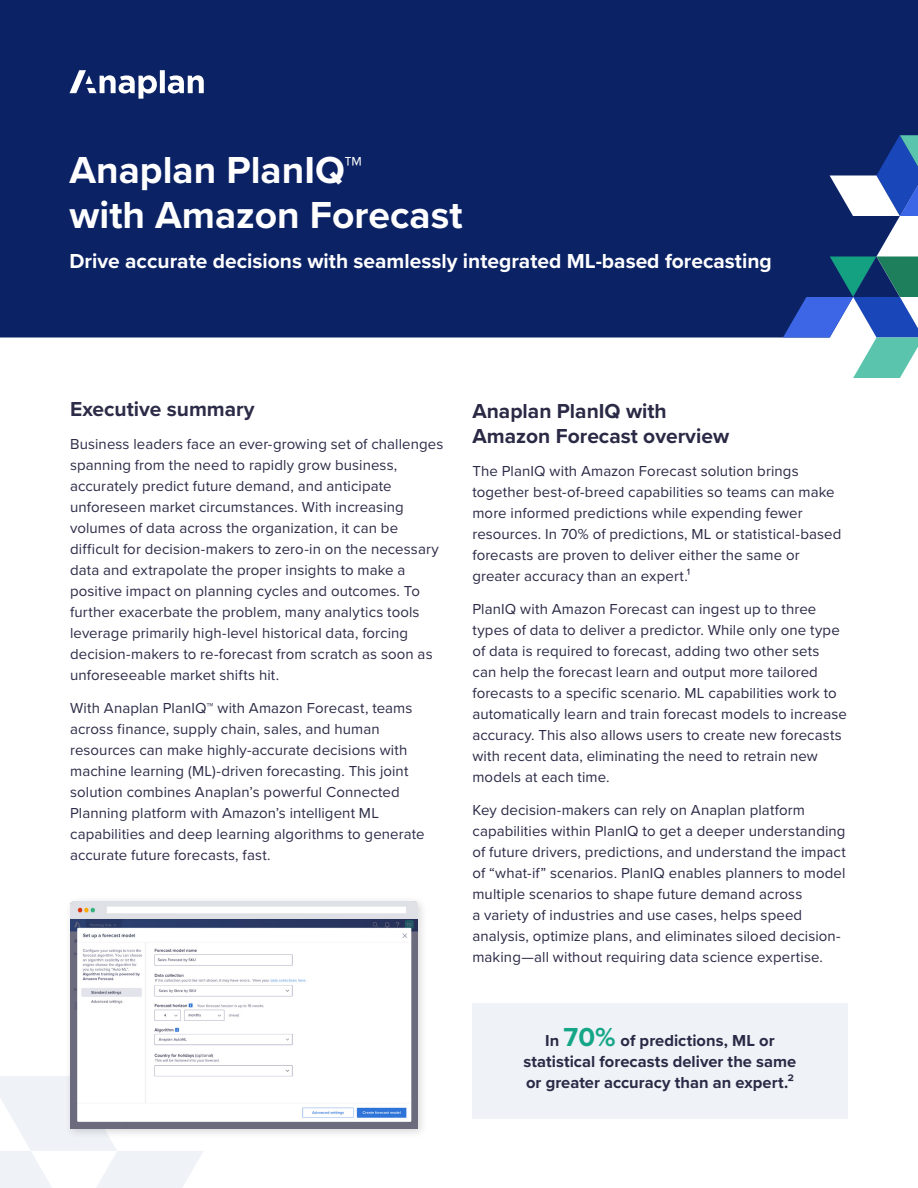
<style>
.page{position:relative;width:918px;height:1188px;background:#fff}
.page>*{position:absolute;margin:0;border:0;box-sizing:border-box;transform-origin:0 0}
.t1{font:700 39px/45px "Proxima Nova";color:#fff}
.t2{font:700 21px "Proxima Nova";color:#fff}
.Bullets{font:700 21px/25.2px "Proxima Nova";color:#2b2a46}
.Bullets-2{font:700 21px "Proxima Nova";color:#2d2c48}
.Bullets-3{font:700 16.5px/21px "Proxima Nova";color:#2b2a46;text-align:center}
.Bullets-4{font:15px/21px "Proxima Nova";letter-spacing:.005em;color:#2b2a46}
.Bullets-5{font:15px/21px "Proxima Nova";letter-spacing:.005em;color:#2d2c48}
.s1{font-size:27px;color:#14a687}
</style>
<div class="page">
<svg style="left:0;top:1076px;width:203px;height:112px"></svg>
<div style="left:0;top:0;width:918px;height:338px;background:#0b2265"></div>
<svg style="left:70px;top:70px;width:134px;height:29px"></svg>
<div style="left:472px;top:1003px;width:376px;height:116px;background:#eff2f7"></div>
<svg style="left:830px;top:135px;width:88px;height:81px"></svg>
<svg style="left:783px;top:256px;width:135px;height:122px"></svg>
<div style="left:64px;top:896px;width:364px;height:244px;background:#000;opacity:.15"></div>
<img style="left:70px;top:901px;width:348px;height:228px">
<p class="t1" style="left:70px;top:146px;width:395px">Anaplan PlanIQ™<br>with Amazon Forecast</p>
<p class="t2" style="left:70px;top:246px;width:704px">Drive accurate decisions with seamlessly integrated ML-based forecasting</p>
<p class="Bullets-2" style="left:70px;top:393px;width:186px">Executive summary</p>
<p class="Bullets-5" style="left:70px;top:432px;width:375px">Business leaders face an ever-growing set of challenges spanning from the need to rapidly grow business, accurately predict future demand, and anticipate unforeseen market circumstances. With increasing volumes of data across the organization, it can be difficult for decision-makers to zero-in on the necessary data and extrapolate the proper insights to make a positive impact on planning cycles and outcomes. To further exacerbate the problem, many analytics tools leverage primarily high-level historical data, forcing decision-makers to re-forecast from scratch as soon as unforeseeable market shifts hit.</p>
<p class="Bullets-5" style="left:70px;top:696px;width:356px">With Anaplan PlanIQ™ with Amazon Forecast, teams across finance, supply chain, sales, and human resources can make highly-accurate decisions with machine learning (ML)-driven forecasting. This joint solution combines Anaplan’s powerful Connected Planning platform with Amazon’s intelligent ML capabilities and deep learning algorithms to generate accurate future forecasts, fast.</p>
<p class="Bullets" style="left:472px;top:398px;width:258px">Anaplan PlanIQ with<br>Amazon Forecast overview</p>
<p class="Bullets-4" style="left:472px;top:460px;width:371px">The PlanIQ with Amazon Forecast solution brings together best-of-breed capabilities so teams can make more informed predictions while expending fewer resources. In 70% of predictions, ML or statistical-based forecasts are proven to deliver either the same or greater accuracy than an expert.¹</p>
<p class="Bullets-4" style="left:472px;top:598px;width:376px">PlanIQ with Amazon Forecast can ingest up to three types of data to deliver a predictor. While only one type of data is required to forecast, adding two other sets can help the forecast learn and output more tailored forecasts to a specific scenario. ML capabilities work to automatically learn and train forecast models to increase accuracy. This also allows users to create new forecasts with recent data, eliminating the need to retrain new models at each time.</p>
<p class="Bullets-4" style="left:472px;top:799px;width:375px">Key decision-makers can rely on Anaplan platform capabilities within PlanIQ to get a deeper understanding of future drivers, predictions, and understand the impact of “what-if” scenarios. PlanIQ enables planners to model multiple scenarios to shape future demand across<br>a variety of industries and use cases, helps speed analysis, optimize plans, and eliminates siloed decision&shy;making—all without requiring data science expertise.</p>
<p class="Bullets-3" style="left:524px;top:1029px;width:274px">In <span class="s1">70%</span> of predictions, ML or statistical forecasts deliver the same or greater accuracy than an expert.²</p>
</div>
